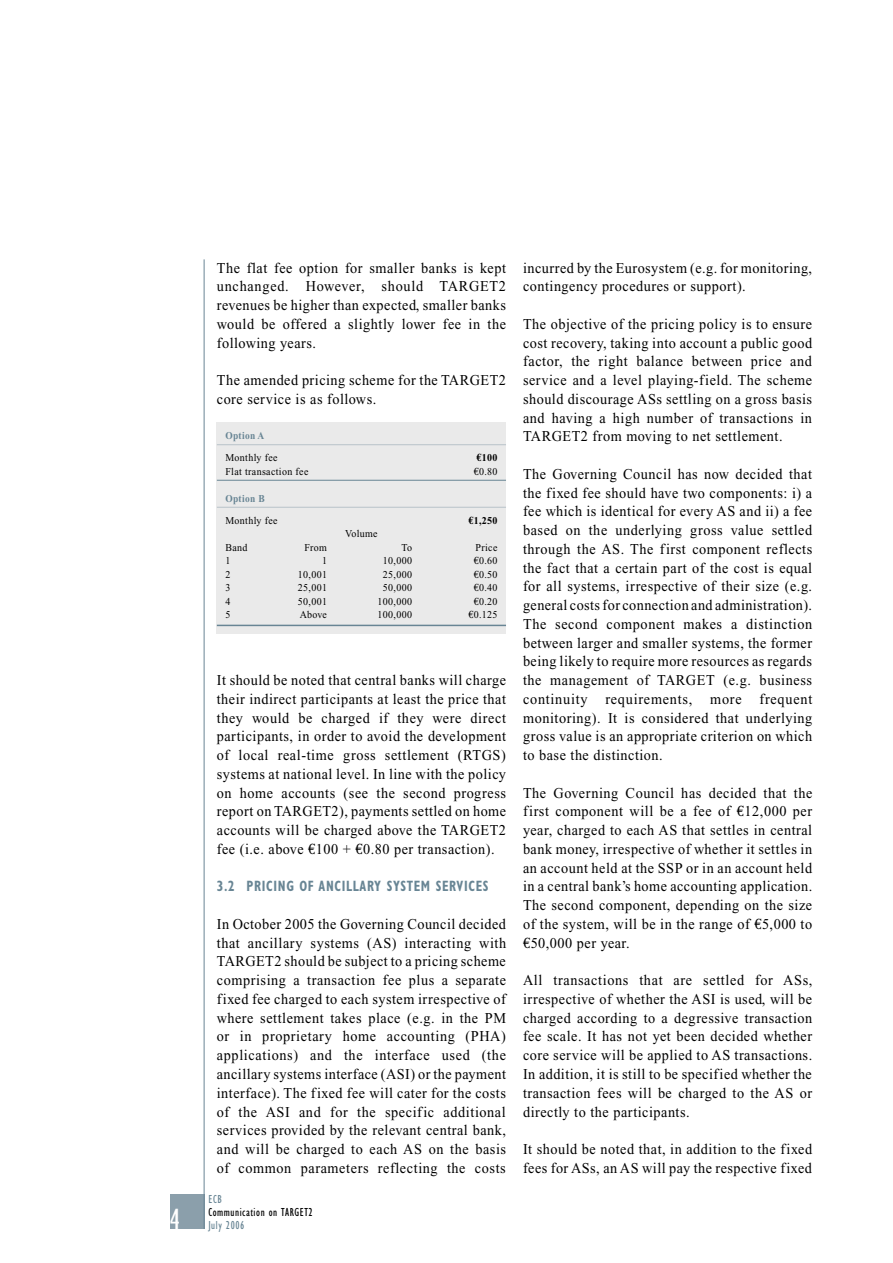
<style>
.page{position:relative;width:893px;height:1263px;background:#fff}
.page>*{position:absolute;margin:0;border:0;box-sizing:border-box;transform-origin:0 0}
.t1{font:condensed 30px "Gill Sans";color:#fff;scale:.95 1}
.Grundtext{font:15px/18.8px "Times New Roman";letter-spacing:.035em;color:#000;text-align:justify;scale:.95 1}
.Head_3{font:700 condensed 15px "Gill Sans";letter-spacing:.05em;color:#688594;scale:.85 1}
.t2{font:condensed 12px "Gill Sans";letter-spacing:.05em;color:#000;scale:.95 1}
.t3{font:condensed 12px "Gill Sans";letter-spacing:.05em;color:#688594;scale:.95 1}
.Tabelle_1{font:10.5px "Times New Roman";letter-spacing:.035em;color:#000;scale:.95 1}
.Tabelle_1-2{font:700 10.5px "Times New Roman";letter-spacing:.035em;color:#688594;scale:.9 1}
.Tabelle_1-3{font:700 10.5px "Times New Roman";letter-spacing:.035em;color:#000;scale:.95 1}
.s1{font-family:"Euro Serif"}
</style>
<div class="page">
<div style="left:170px;top:1195px;width:34px;height:34px;background:#8b9fab"></div>
<hr style="left:204px;top:259px;width:1px;height:970px;background:#688594">
<div style="left:217px;top:423px;width:289px;height:211px;background:#eaeaea"></div>
<hr style="left:217px;top:444px;width:289px;height:1px;background:#b8c2c9">
<hr style="left:217px;top:480px;width:289px;height:1px;background:#688594">
<hr style="left:217px;top:507px;width:289px;height:1px;background:#b8c2c9">
<hr style="left:217px;top:625px;width:289px;height:1px;background:#688594">
<h1 class="t1" style="left:170px;top:1203px;width:12px">4</h1>
<p class="Grundtext" style="left:217px;top:258px;width:306px">The flat fee option for smaller banks is kept unchanged. However, should TARGET2 revenues be higher than expected, smaller banks would be offered a slightly lower fee in the following years.</p>
<p class="Grundtext" style="left:217px;top:371px;width:306px">The amended pricing scheme for the TARGET2 core service is as follows.</p>
<p class="Tabelle_1-2" style="left:225px;top:430px;width:45px">Option A</p>
<p class="Tabelle_1" style="left:225px;top:452px;width:57px">Monthly fee</p>
<p class="Tabelle_1-3" style="left:476px;top:452px;width:24px"><span class="s1">€</span>100</p>
<p class="Tabelle_1" style="left:225px;top:465px;width:89px">Flat transaction fee</p>
<p class="Tabelle_1" style="left:474px;top:465px;width:27px"><span class="s1">€</span>0.80</p>
<p class="Tabelle_1-2" style="left:225px;top:492px;width:45px">Option B</p>
<p class="Tabelle_1" style="left:225px;top:514px;width:57px">Monthly fee</p>
<p class="Tabelle_1-3" style="left:468px;top:514px;width:32px"><span class="s1">€</span>1,250</p>
<p class="Tabelle_1" style="left:345px;top:528px;width:36px">Volume</p>
<p class="Tabelle_1" style="left:225px;top:541px;width:25px">Band</p>
<p class="Tabelle_1" style="left:305px;top:541px;width:25px">From</p>
<p class="Tabelle_1" style="left:401px;top:541px;width:13px">To</p>
<p class="Tabelle_1" style="left:476px;top:541px;width:25px">Price</p>
<p class="Tabelle_1" style="left:225px;top:555px;width:7px">1</p>
<p class="Tabelle_1" style="left:322px;top:555px;width:7px">1</p>
<p class="Tabelle_1" style="left:383px;top:555px;width:32px">10,000</p>
<p class="Tabelle_1" style="left:474px;top:555px;width:27px"><span class="s1">€</span>0.60</p>
<p class="Tabelle_1" style="left:225px;top:568px;width:7px">2</p>
<p class="Tabelle_1" style="left:298px;top:568px;width:32px">10,001</p>
<p class="Tabelle_1" style="left:383px;top:568px;width:32px">25,000</p>
<p class="Tabelle_1" style="left:474px;top:568px;width:27px"><span class="s1">€</span>0.50</p>
<p class="Tabelle_1" style="left:225px;top:582px;width:7px">3</p>
<p class="Tabelle_1" style="left:298px;top:582px;width:32px">25,001</p>
<p class="Tabelle_1" style="left:383px;top:582px;width:32px">50,000</p>
<p class="Tabelle_1" style="left:474px;top:582px;width:27px"><span class="s1">€</span>0.40</p>
<p class="Tabelle_1" style="left:225px;top:595px;width:7px">4</p>
<p class="Tabelle_1" style="left:298px;top:595px;width:32px">50,001</p>
<p class="Tabelle_1" style="left:378px;top:595px;width:38px">100,000</p>
<p class="Tabelle_1" style="left:474px;top:595px;width:27px"><span class="s1">€</span>0.20</p>
<p class="Tabelle_1" style="left:225px;top:609px;width:7px">5</p>
<p class="Tabelle_1" style="left:300px;top:609px;width:30px">Above</p>
<p class="Tabelle_1" style="left:378px;top:609px;width:38px">100,000</p>
<p class="Tabelle_1" style="left:468px;top:609px;width:32px"><span class="s1">€</span>0.125</p>
<p class="Grundtext" style="left:217px;top:671px;width:306px">It should be noted that central banks will charge their indirect participants at least the price that they would be charged if they were direct participants, in order to avoid the development of local real-time gross settlement (RTGS) systems at national level. In line with the policy on home accounts (see the second progress report on TARGET2), payments settled on home accounts will be charged above the TARGET2 fee (i.e. above <span class="s1">€</span>100 + <span class="s1">€</span>0.80 per transaction).</p>
<p class="Head_3" style="left:217px;top:877px;width:321px">3.2 PRICING OF ANCILLARY SYSTEM SERVICES</p>
<p class="Grundtext" style="left:217px;top:915px;width:306px">In October 2005 the Governing Council decided that ancillary systems (AS) interacting with TARGET2 should be subject to a pricing scheme comprising a transaction fee plus a separate fixed fee charged to each system irrespective of where settlement takes place (e.g. in the PM or in proprietary home accounting (PHA) applications) and the interface used (the ancillary systems interface (ASI) or the payment interface). The fixed fee will cater for the costs of the ASI and for the specific additional services provided by the relevant central bank, and will be charged to each AS on the basis of common parameters reflecting the costs</p>
<p class="t3" style="left:208px;top:1193px;width:16px">ECB</p>
<p class="t2" style="left:208px;top:1205px;width:111px">Communication on TARGET2</p>
<p class="t3" style="left:208px;top:1218px;width:39px">July 2006</p>
<p class="Grundtext" style="left:523px;top:258px;width:306px">incurred by the Eurosystem (e.g. for monitoring, contingency procedures or support).</p>
<p class="Grundtext" style="left:523px;top:314px;width:306px">The objective of the pricing policy is to ensure cost recovery, taking into account a public good factor, the right balance between price and service and a level playing-field. The scheme should discourage ASs settling on a gross basis and having a high number of transactions in TARGET2 from moving to net settlement.</p>
<p class="Grundtext" style="left:523px;top:464px;width:306px">The Governing Council has now decided that the fixed fee should have two components: i) a fee which is identical for every AS and ii) a fee based on the underlying gross value settled through the AS. The first component reflects the fact that a certain part of the cost is equal for all systems, irrespective of their size (e.g. general costs for connection and administration).<br>The second component makes a distinction between larger and smaller systems, the former being likely to require more resources as regards the management of TARGET (e.g. business continuity requirements, more frequent monitoring). It is considered that underlying gross value is an appropriate criterion on which to base the distinction.</p>
<p class="Grundtext" style="left:523px;top:783px;width:306px">The Governing Council has decided that the first component will be a fee of <span class="s1">€</span>12,000 per year, charged to each AS that settles in central bank money, irrespective of whether it settles in an account held at the SSP or in an account held in a central bank’s home accounting application.<br>The second component, depending on the size of the system, will be in the range of <span class="s1">€</span>5,000 to <span class="s1">€</span>50,000 per year.</p>
<p class="Grundtext" style="left:523px;top:971px;width:306px">All transactions that are settled for ASs, irrespective of whether the ASI is used, will be charged according to a degressive transaction fee scale. It has not yet been decided whether core service will be applied to AS transactions.<br>In addition, it is still to be specified whether the transaction fees will be charged to the AS or directly to the participants.</p>
<p class="Grundtext" style="left:523px;top:1140px;width:306px">It should be noted that, in addition to the fixed fees for ASs, an AS will pay the respective fixed</p>
</div>
